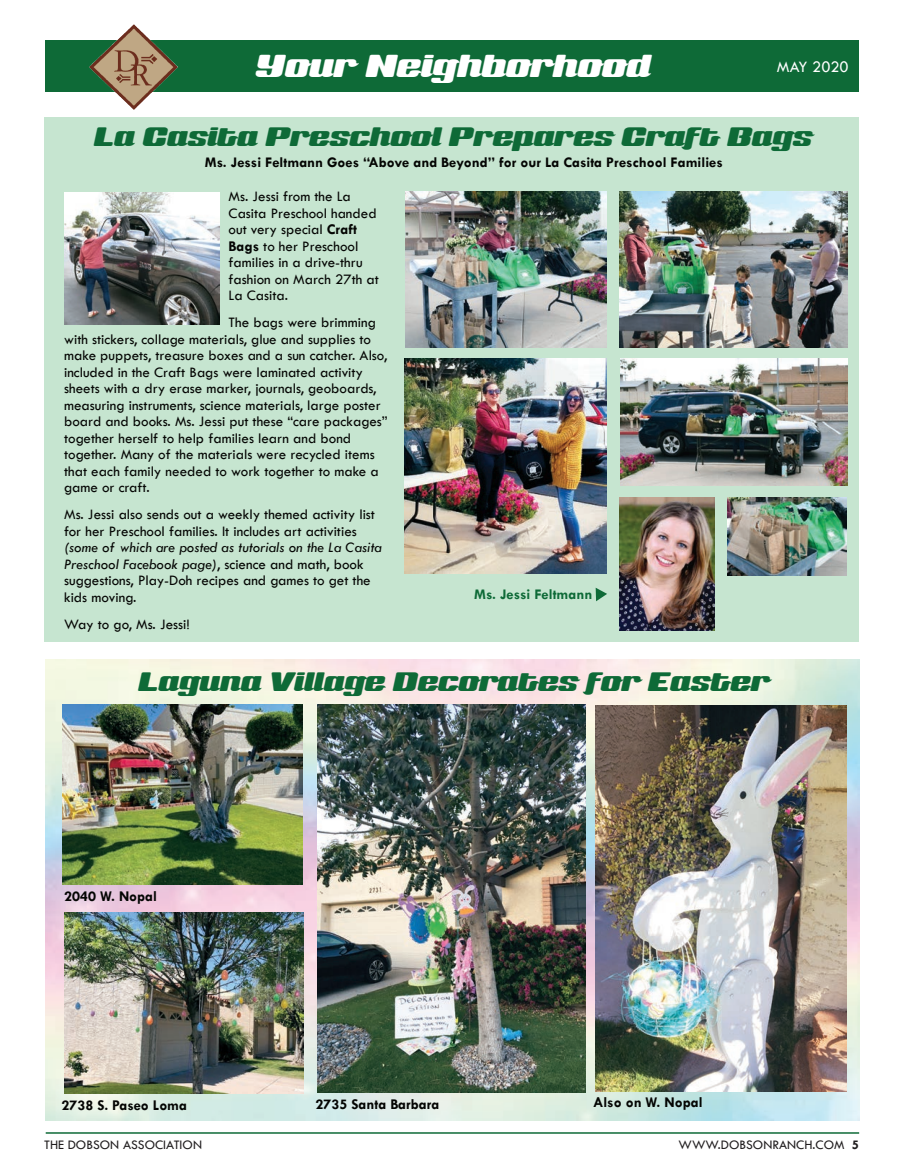
<style>
.page{position:relative;width:905px;height:1175px;background:#fff}
.page>*{position:absolute;margin:0;border:0;box-sizing:border-box;transform-origin:0 0}
.t1{font:500 37.05px "Sneakers Script";color:#fff}
.t2{font:500 31.05px "Sneakers Script";color:#0e6a37}
.t3{font:16.5px "Tw Cen";color:#fff}
.t4{font:15px/16.5px "Tw Cen";color:#040503}
.t5{font:700 15px "Tw Cen";color:#040503}
.t6{font:700 14.85px "Tw Cen";color:#040503}
.t7{font:700 14.85px "Tw Cen";color:#0e6a37}
.t8{font:13.5px "Tw Cen";color:#201d1e}
.s1{font-weight:700}
.s2{font-style:italic}
</style>
<div class="page">
<img style="left:45px;top:659px;width:814px;height:461px">
<div style="left:45px;top:118px;width:813px;height:524px;background:#c6e5d0"></div>
<hr style="left:46px;top:1132px;width:813px;height:1px;background:#0e6a37">
<div style="left:46px;top:41px;width:813px;height:51px;background:#0e6a37"></div>
<img style="left:90px;top:24px;width:87px;height:86px">
<img style="left:619px;top:497px;width:95px;height:133px">
<img style="left:405px;top:192px;width:201px;height:155px">
<img style="left:405px;top:358px;width:201px;height:216px">
<img style="left:64px;top:192px;width:155px;height:133px">
<img style="left:620px;top:358px;width:227px;height:127px">
<img style="left:619px;top:191px;width:228px;height:156px">
<img style="left:727px;top:497px;width:119px;height:79px">
<svg style="left:595px;top:587px;width:12px;height:14px"></svg>
<img style="left:63px;top:704px;width:239px;height:180px">
<img style="left:64px;top:912px;width:240px;height:181px">
<img style="left:317px;top:704px;width:268px;height:388px">
<img style="left:595px;top:705px;width:251px;height:386px">
<p class="t1" style="left:255px;top:44px;width:396px">Your Neighborhood</p>
<p class="t3" style="left:777px;top:56px;width:73px">MAY 2020</p>
<p class="t2" style="left:93px;top:118px;width:720px">La Casita Preschool Prepares Craft Bags</p>
<p class="t6" style="left:205px;top:153px;width:519px">Ms. Jessi Feltmann Goes “Above and Beyond” for our La Casita Preschool Families</p>
<p class="t4" style="left:228px;top:188px;width:152px">Ms. Jessi from the La<br>Casita Preschool handed out very special <span class="s1">Craft<br>Bags</span> to her Preschool families in a drive-thru fashion on March 27th at<br>La Casita.</p>
<p class="t4" style="left:64px;top:314px;width:325px;text-indent:164px">The bags were brimming with stickers, collage materials, glue and supplies to make puppets, treasure boxes and a sun catcher. Also, included in the Craft Bags were laminated activity sheets with a dry erase marker, journals, geoboards, measuring instruments, science materials, large poster board and books. Ms. Jessi put these “care packages” together herself to help families learn and bond together. Many of the materials were recycled items that each family needed to work together to make a game or craft.</p>
<p class="t4" style="left:64px;top:506px;width:319px">Ms. Jessi also sends out a weekly themed activity list for her Preschool families. It includes art activities <span class="s2">(some of which are posted as tutorials on the La Casita Preschool Facebook page)</span>, science and math, book suggestions, Play-Doh recipes and games to get the kids moving.</p>
<p class="t4" style="left:64px;top:616px;width:127px">Way to go, Ms. Jessi!</p>
<p class="t7" style="left:474px;top:585px;width:120px">Ms. Jessi Feltmann</p>
<p class="t2" style="left:138px;top:663px;width:633px">Laguna Village Decorates for Easter</p>
<p class="t5" style="left:64px;top:887px;width:94px">2040 W. Nopal</p>
<p class="t5" style="left:62px;top:1095px;width:127px">2738 S. Paseo Loma</p>
<p class="t5" style="left:315px;top:1095px;width:125px">2735 Santa Barbara</p>
<p class="t5" style="left:593px;top:1093px;width:111px">Also on W. Nopal</p>
<p class="t8" style="left:44px;top:1136px;width:159px">THE DOBSON ASSOCIATION</p>
<p class="t8" style="left:678px;top:1136px;width:182px">WWW.DOBSONRANCH.COM <span class="s1">5</span></p>
</div>
